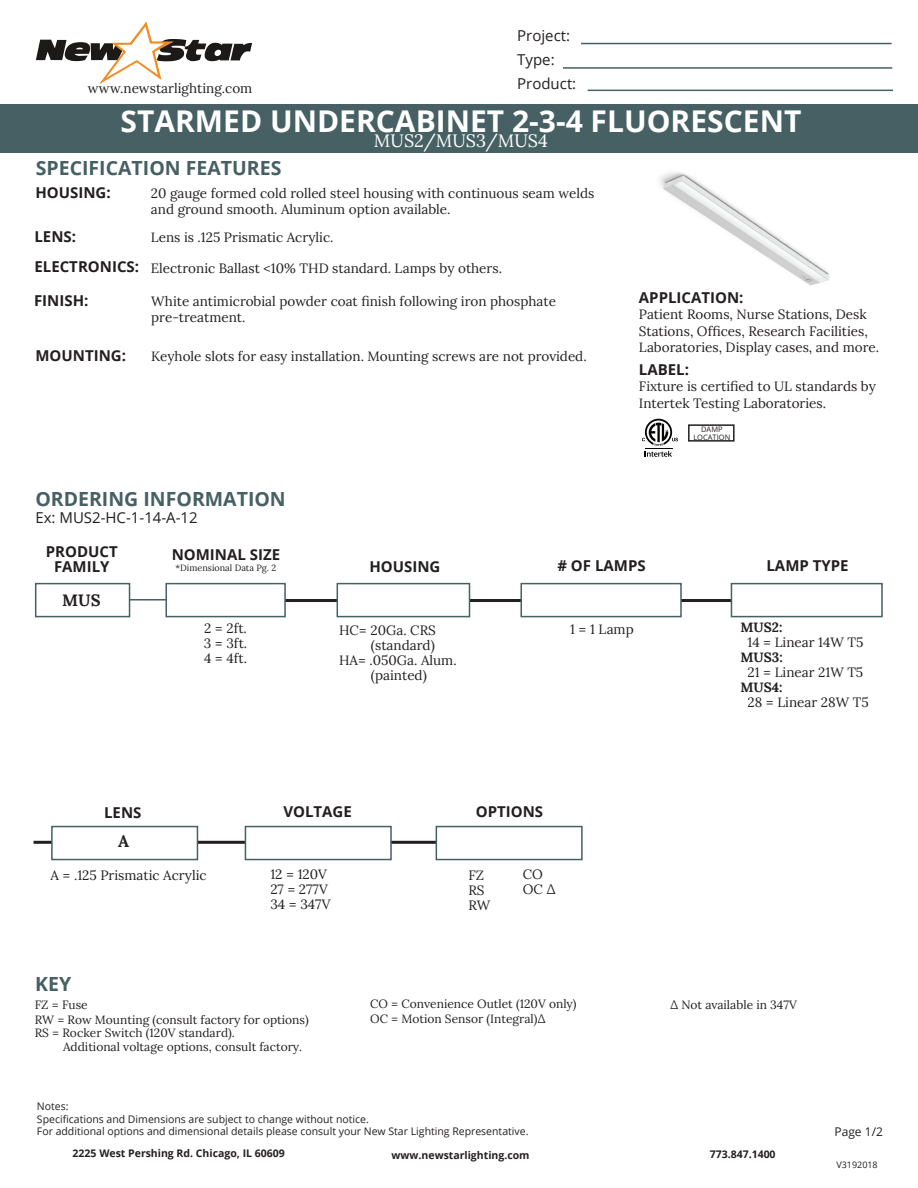
<style>
.page{position:relative;width:918px;height:1188px;background:#fff}
.page>*{position:absolute;margin:0;border:0;box-sizing:border-box;transform-origin:0 0}
.t1{font:700 30px "Open Sans";color:#fff}
.t2{font:700 19.5px "Open Sans";color:#466063}
.t3{font:18px "Lora";color:#fff}
.t4{font:700 16.5px "Lora";color:#231f20}
.t5{font:700 15px/15px "Open Sans";color:#231f20;text-align:center}
.t6{font:15px/24px "Open Sans";color:#231f20}
.t7{font:13.5px/15px "Lora";color:#231f20}
.t8{font:700 13.5px "Lora";color:#231f20}
.t9{font:12px/13.5px "Lora";color:#231f20}
.t10{font:12px "Open Sans";color:#231f20}
.t11{font:10.5px/12.6px "Open Sans";color:#231f20}
.t12{font:700 10.5px "Open Sans";color:#231f20}
.t13{font:9px "Lora";color:#231f20}
.t14{font:9px "Open Sans";color:#231f20}
.t15{font:7.5px/7.5px "Open Sans";color:#231f20;text-align:center}
.s1{font-family:"Open Sans";font-weight:700;font-size:15px}
</style>
<div class="page">
<div style="left:0;top:104px;width:918px;height:49px;background:#466063"></div>
<hr style="left:581px;top:43px;width:311px;height:1px;background:#466063">
<hr style="left:563px;top:67px;width:329px;height:2px;background:#466063">
<hr style="left:588px;top:90px;width:305px;height:1px;background:#466063">
<svg style="left:36px;top:21px;width:216px;height:64px"></svg>
<img style="left:660px;top:172px;width:170px;height:114px">
<hr style="left:34px;top:841px;width:417px;height:3px;background:#231f20">
<hr style="left:256px;top:599px;width:522px;height:3px;background:#231f20">
<hr style="left:36px;top:599px;width:229px;height:2px;background:#466063">
<div style="left:165px;top:583px;width:121px;height:34px;background:#fff;border:2px solid #466063"></div>
<div style="left:35px;top:583px;width:95px;height:34px;background:#fff;border:2px solid #466063"></div>
<div style="left:51px;top:826px;width:147px;height:34px;background:#fff;border:2px solid #466063"></div>
<div style="left:337px;top:583px;width:133px;height:34px;background:#fff;border:2px solid #466063"></div>
<div style="left:731px;top:583px;width:152px;height:34px;background:#fff;border:2px solid #466063"></div>
<div style="left:245px;top:826px;width:147px;height:34px;background:#fff;border:2px solid #466063"></div>
<div style="left:436px;top:826px;width:147px;height:34px;background:#fff;border:2px solid #466063"></div>
<div style="left:520px;top:583px;width:162px;height:34px;background:#fff;border:2px solid #466063"></div>
<div style="left:688px;top:424px;width:47px;height:18px;border:2px solid #231f20"></div>
<svg style="left:642px;top:419px;width:36px;height:38px"></svg>
<p class="t7" style="left:88px;top:80px;width:166px">www.newstarlighting.com</p>
<p class="t6" style="left:517px;top:24px;width:61px">Project:<br>Type:<br>Product:</p>
<h1 class="t1" style="left:121px;top:100px;width:682px">STARMED UNDERCABINET 2-3-4 FLUORESCENT</h1>
<h3 class="t3" style="left:374px;top:127px;width:175px">MUS2/MUS3/MUS4</h3>
<h2 class="t2" style="left:36px;top:155px;width:247px">SPECIFICATION FEATURES</h2>
<p class="t5" style="left:35px;top:185px;width:77px">HOUSING:</p>
<p class="t5" style="left:35px;top:229px;width:43px">LENS:</p>
<p class="t7" style="left:151px;top:229px;width:184px">Lens is .125 Prismatic Acrylic.</p>
<p class="t7" style="left:35px;top:260px;width:469px"><span class="s1">ELECTRONICS:</span> Electronic Ballast &lt;10% THD standard. Lamps by others.</p>
<p class="t7" style="left:151px;top:292px;width:406px;line-height:16.5px">White antimicrobial powder coat finish following iron phosphate pre-treatment.</p>
<p class="t7" style="left:151px;top:184px;width:445px;line-height:16.5px">20 gauge formed cold rolled steel housing with continuous seam welds and ground smooth. Aluminum option available.</p>
<p class="t5" style="left:34px;top:293px;width:56px">FINISH:</p>
<p class="t5" style="left:35px;top:348px;width:92px">MOUNTING:</p>
<p class="t7" style="left:151px;top:348px;width:437px">Keyhole slots for easy installation. Mounting screws are not provided.</p>
<h2 class="t2" style="left:35px;top:485px;width:252px">ORDERING INFORMATION</h2>
<p class="t6" style="left:35px;top:505px;width:164px">Ex: MUS2-HC-1-14-A-12</p>
<p class="t5" style="left:639px;top:290px;width:106px">APPLICATION:</p>
<p class="t7" style="left:639px;top:305px;width:242px;line-height:16.5px">Patient Rooms, Nurse Stations, Desk<br>Stations, Offices, Research Facilities,<br>Laboratories, Display cases, and more.</p>
<p class="t5" style="left:639px;top:362px;width:52px">LABEL:</p>
<p class="t7" style="left:639px;top:377px;width:238px;line-height:16.5px">Fixture is certified to UL standards by<br>Intertek Testing Laboratories.</p>
<p class="t15" style="left:693px;top:426px;width:38px">DAMP<br>LOCATION</p>
<p class="t5" style="left:46px;top:543px;width:73px">PRODUCT<br>FAMILY</p>
<p class="t4" style="left:62px;top:586px;width:40px">MUS</p>
<p class="t5" style="left:172px;top:547px;width:110px">NOMINAL SIZE</p>
<p class="t13" style="left:176px;top:561px;width:102px">*Dimensional Data Pg. 2</p>
<p class="t5" style="left:369px;top:558px;width:73px">HOUSING</p>
<p class="t5" style="left:767px;top:557px;width:84px">LAMP TYPE</p>
<p class="t5" style="left:557px;top:558px;width:90px"># OF LAMPS</p>
<p class="t7" style="left:204px;top:620px;width:45px;text-align:justify">2 = 2ft.<br>3 = 3ft.<br>4 = 4ft.</p>
<p class="t7" style="left:339px;top:622px;width:98px">HC= 20Ga. CRS</p>
<p class="t7" style="left:371px;top:637px;width:65px">(standard)</p>
<p class="t7" style="left:339px;top:652px;width:119px">HA= .050Ga. Alum.</p>
<p class="t7" style="left:371px;top:667px;width:57px">(painted)</p>
<p class="t7" style="left:570px;top:621px;width:65px">1 = 1 Lamp</p>
<p class="t8" style="left:740px;top:616px;width:43px">MUS2:</p>
<p class="t7" style="left:747px;top:634px;width:117px">14 = Linear 14W T5</p>
<p class="t8" style="left:740px;top:646px;width:44px">MUS3:</p>
<p class="t7" style="left:747px;top:664px;width:117px">21 = Linear 21W T5</p>
<p class="t8" style="left:740px;top:676px;width:44px">MUS4:</p>
<p class="t7" style="left:747px;top:694px;width:123px">28 = Linear 28W T5</p>
<p class="t5" style="left:104px;top:805px;width:39px">LENS</p>
<p class="t4" style="left:118px;top:827px;width:13px">A</p>
<p class="t5" style="left:283px;top:804px;width:70px">VOLTAGE</p>
<p class="t5" style="left:476px;top:804px;width:69px">OPTIONS</p>
<p class="t7" style="left:51px;top:867px;width:158px">A = .125 Prismatic Acrylic</p>
<p class="t7" style="left:270px;top:866px;width:62px">12 = 120V<br>27 = 277V<br>34 = 347V</p>
<h2 class="t2" style="left:35px;top:970px;width:38px">KEY</h2>
<p class="t7" style="left:468px;top:867px;width:23px">FZ<br>RS<br>RW</p>
<p class="t7" style="left:523px;top:866px;width:35px">CO<br>OC Δ</p>
<p class="t9" style="left:370px;top:996px;width:208px;line-height:15px">CO = Convenience Outlet (120V only)<br>OC = Motion Sensor (Integral)Δ</p>
<p class="t9" style="left:35px;top:997px;width:55px">FZ = Fuse</p>
<p class="t9" style="left:670px;top:997px;width:129px">Δ Not available in 347V</p>
<p class="t9" style="left:35px;top:1012px;width:276px">RW = Row Mounting (consult factory for options)<br>RS = Rocker Switch (120V standard).</p>
<p class="t9" style="left:63px;top:1039px;width:241px">Additional voltage options, consult factory.</p>
<p class="t11" style="left:37px;top:1100px;width:493px">Notes:<br>Specifications and Dimensions are subject to change without notice.<br>For additional options and dimensional details please consult your New Star Lighting Representative.</p>
<p class="t12" style="left:73px;top:1146px;width:214px">2225 West Pershing Rd. Chicago, IL 60609</p>
<p class="t12" style="left:392px;top:1148px;width:139px">www.newstarlighting.com</p>
<p class="t12" style="left:710px;top:1147px;width:67px">773.847.1400</p>
<p class="t10" style="left:835px;top:1123px;width:50px">Page 1/2</p>
<p class="t14" style="left:836px;top:1158px;width:43px">V3192018</p>
</div>
